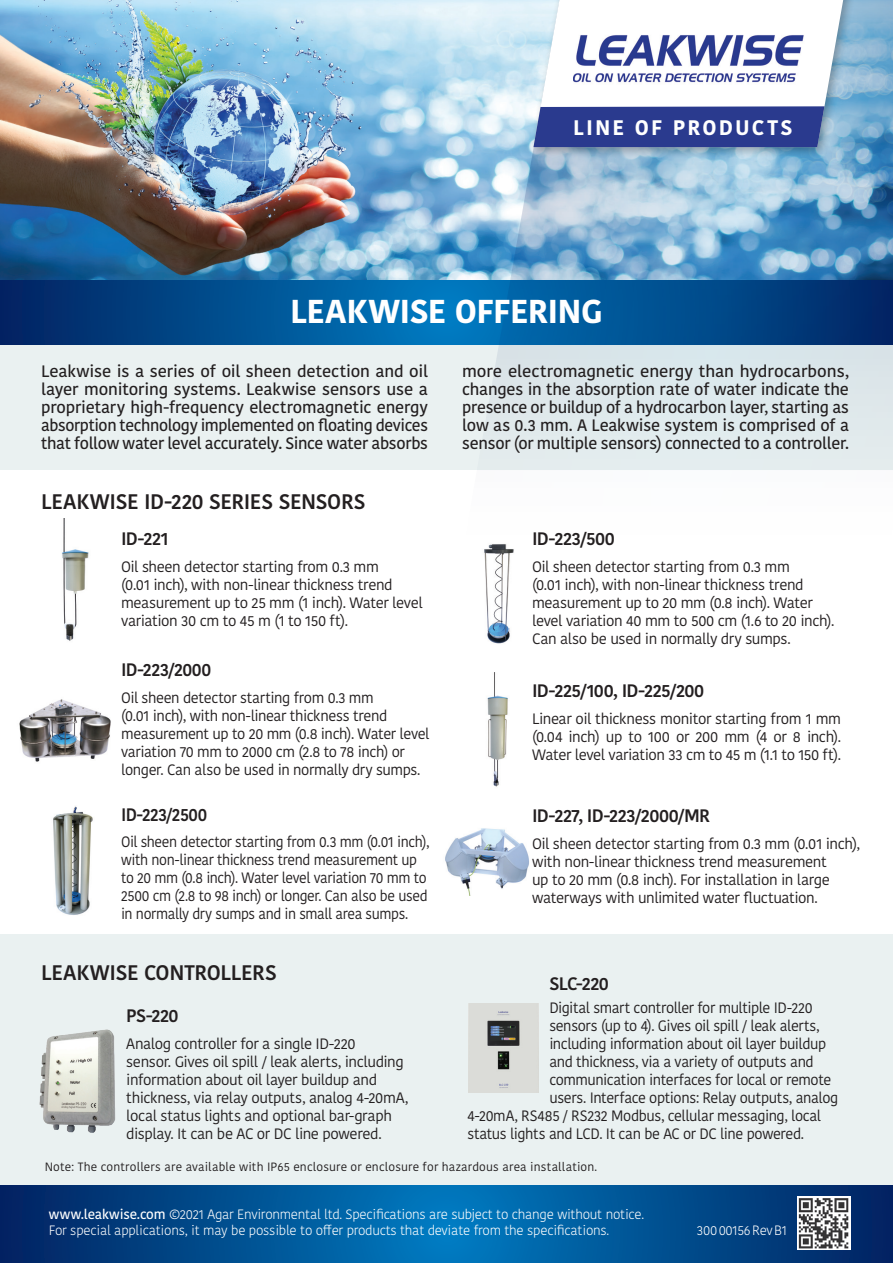
<style>
.page{position:relative;width:893px;height:1263px;background:#fff}
.page>*{position:absolute;margin:0;border:0;box-sizing:border-box;transform-origin:0 0}
.t1{font:700 33px "Kohinoor Bangla";letter-spacing:-.02em;color:#fff}
.t2{font:600 21px "Kohinoor Bangla";letter-spacing:-.01em;color:#231f20}
.t3{font:700 21px "Kohinoor Bangla";letter-spacing:.1em;color:#fff}
.t4{font:600 18px "Kohinoor Bangla";letter-spacing:-.015em;color:#231f20}
.t5{font:600 18px "Kohinoor Bangla";letter-spacing:-.015em;color:#231f20;scale:.94 1}
.t6{font:500 16.5px/18px "Kohinoor Bangla";letter-spacing:-.02em;color:#231f20;text-align:justify}
.t7{font:15px/18px "Kohinoor Bangla";letter-spacing:-.025em;color:#231f20}
.t8{font:15px/18px "Kohinoor Bangla";letter-spacing:-.025em;color:#231f20;scale:.94 1}
.t9{font:300 13.5px "Kohinoor Bangla";letter-spacing:-.02em;color:#fff}
.t10{font:12px "Kohinoor Bangla";letter-spacing:.015em;color:#231f20}
.s1{font-weight:500}
</style>
<div class="page">
<div style="left:0;top:319px;width:893px;height:150px;background:#eaf1f1"></div>
<img style="left:0;top:0;width:375px;height:281px">
<svg style="left:0;top:281px;width:375px;height:63px;background:#004687"></svg>
<svg style="left:375px;top:0;width:518px;height:896px"></svg>
<div style="left:0;top:934px;width:893px;height:261px;background:#eaf1f1"></div>
<img style="left:62px;top:518px;width:27px;height:123px">
<img style="left:475px;top:538px;width:44px;height:109px">
<div style="left:529px;top:0;width:339px;height:159px;background:#231f20;opacity:.31"></div>
<svg style="left:533px;top:0;width:310px;height:147px"></svg>
<svg style="left:533px;top:106px;width:306px;height:41px;background:#354694"></svg>
<img style="left:574px;top:33px;width:231px;height:52px">
<img style="left:39px;top:1029px;width:77px;height:104px">
<svg style="left:0;top:1185px;width:893px;height:78px;background:#004f91"></svg>
<img style="left:797px;top:1196px;width:53px;height:53px">
<img style="left:479px;top:672px;width:35px;height:117px">
<img style="left:53px;top:806px;width:40px;height:109px">
<img style="left:469px;top:1004px;width:69px;height:89px">
<img style="left:19px;top:699px;width:92px;height:63px">
<h2 class="t3" style="left:573px;top:109px;width:53px">LINE</h2>
<h2 class="t3" style="left:635px;top:109px;width:29px">OF</h2>
<h2 class="t3" style="left:673px;top:109px;width:121px">PRODUCTS</h2>
<h1 class="t1" style="left:290px;top:282px;width:314px">LEAKWISE OFFERING</h1>
<p class="t6" style="left:41px;top:361px;width:388px">Leakwise is a series of oil sheen detection and oil layer monitoring systems. Leakwise sensors use a proprietary high-frequency electromagnetic energy absorption technology implemented on floating devices that follow water level accurately. Since water absorbs</p>
<p class="t6" style="left:462px;top:361px;width:388px">more electromagnetic energy than hydrocarbons, changes in the absorption rate of water indicate the presence or buildup of a hydrocarbon layer, starting as low as 0.3 mm A. Leakwise system is comprised of a sensor (or multiple sensors) connected to a controller.</p>
<h2 class="t2" style="left:41px;top:484px;width:326px">LEAKWISE ID-220 SERIES SENSORS</h2>
<p class="t4" style="left:121px;top:524px;width:49px">ID-221</p>
<p class="t7" style="left:121px;top:557px;width:303px">Oil sheen detector starting from 0.3 mm<br>(0.01 inch ,) with non-linear thickness trend measurement up to 25 mm 1( inch .) Water level variation 30 cm to 45 m 1( to 150 ft .(</p>
<p class="t4" style="left:121px;top:655px;width:92px">ID-223/2000</p>
<p class="t7" style="left:121px;top:688px;width:310px">Oil sheen detector starting from 0.3 mm<br>(0.01 inch ,) with non-linear thickness trend measurement up to 20 mm (0.8 inch .) Water level variation 70 mm to 2000 cm (2.8 to 78 inch) or longer. Can also be used in normally dry sumps.</p>
<p class="t5" style="left:121px;top:799px;width:93px">ID-223/2500</p>
<p class="t8" style="left:121px;top:832px;width:329px">Oil sheen detector starting from 0.3 mm (0.01 inch ,( with non-linear thickness trend measurement up to 20 mm (0.8 inch .) Water level variation 70 mm to 2500 cm (2.8 to 98 inch) or longer. Can also be used in normally dry sumps and in small area sumps.</p>
<h2 class="t2" style="left:41px;top:955px;width:237px">LEAKWISE CONTROLLERS</h2>
<p class="t4" style="left:126px;top:1001px;width:54px">PS-220</p>
<p class="t7" style="left:126px;top:1034px;width:284px">Analog controller for a single ID-220<br>sensor. Gives oil spill / leak alerts, including information about oil layer buildup and thickness, via relay outputs, analog 4-20mA, local status lights and optional bar-graph display It. can be AC or DC line powered.</p>
<p class="t4" style="left:532px;top:524px;width:84px">ID-223/500</p>
<p class="t7" style="left:532px;top:557px;width:304px">Oil sheen detector starting from 0.3 mm<br>(0.01 inch ,) with non-linear thickness trend measurement up to 20 mm (0.8 inch .) Water level variation 40 mm to 500 cm (1.6 to 20 inch .( Can also be used in normally dry sumps.</p>
<p class="t4" style="left:532px;top:676px;width:174px">ID-225/100, ID-225/200</p>
<p class="t7" style="left:532px;top:709px;width:310px;text-align:justify">Linear oil thickness monitor starting from 1 mm (0.04 inch) up to 100 or 200 mm (4 or 8 inch .( Water level variation 33 cm to 45 m (1.1 to 150 ft .(</p>
<p class="t4" style="left:532px;top:801px;width:180px">ID-227, ID-223/2000/MR</p>
<p class="t7" style="left:532px;top:834px;width:329px">Oil sheen detector starting from 0.3 mm (0.01 inch ,( with non-linear thickness trend measurement<br>up to 20 mm (0.8 inch .) For installation in large waterways with unlimited water fluctuation.</p>
<p class="t4" style="left:549px;top:968px;width:61px">SLC-220</p>
<p class="t7" style="left:549px;top:998px;width:265px">Digital smart controller for multiple ID-220</p>
<p class="t7" style="left:549px;top:1016px;width:272px">sensors (up to .)4 Gives oil spill / leak alerts,</p>
<p class="t7" style="left:549px;top:1034px;width:278px">including information about oil layer buildup</p>
<p class="t7" style="left:549px;top:1052px;width:266px">and thickness, via a variety of outputs and</p>
<p class="t7" style="left:549px;top:1070px;width:284px">communication interfaces for local or remote</p>
<p class="t7" style="left:549px;top:1088px;width:291px">users. Interface options: Relay outputs, analog</p>
<p class="t7" style="left:467px;top:1106px;width:355px">4-20mA, RS485 / RS232 Modbus, cellular messaging, local</p>
<p class="t7" style="left:467px;top:1124px;width:338px">status lights and LCD It. can be AC or DC line powered.</p>
<p class="t10" style="left:45px;top:1158px;width:554px">Note: The controllers are available with IP65 enclosure or enclosure for hazardous area installation.</p>
<p class="t9" style="left:49px;top:1204px;width:597px"><span class="s1">www.leakwise.com</span> ©2021 Agar Environmental ltd. Specifications are subject to change without notice.</p>
<p class="t9" style="left:49px;top:1220px;width:562px">For special applications it, may be possible to offer products that deviate from the specifications.</p>
<p class="t9" style="left:697px;top:1220px;width:92px">300 00156Rev 1B</p>
</div>
